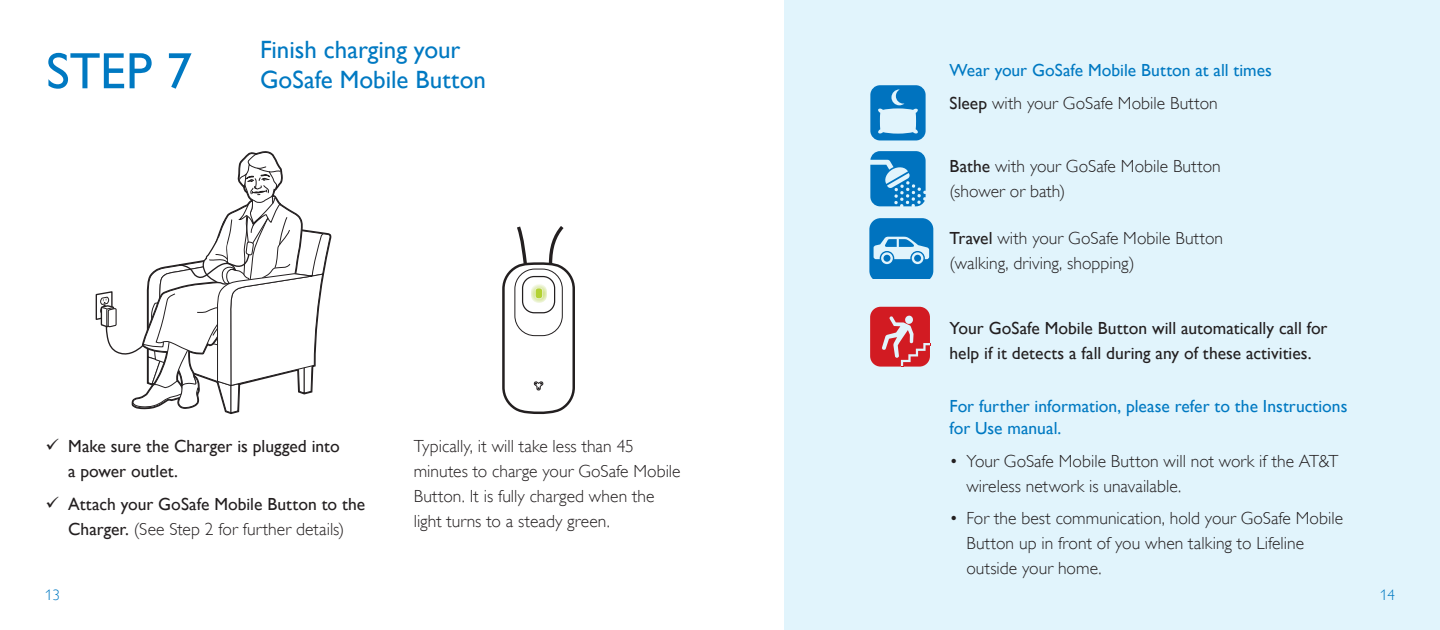
<style>
.page{position:relative;width:1440px;height:630px;background:#fff}
.page>*{position:absolute;margin:0;border:0;box-sizing:border-box;transform-origin:0 0}
.Head_1{font:51.25px "Gill Sans Alt One WGL";color:#0079c2}
.Head_1-2{font:25px/30px "Gill Sans Alt One WGL";color:#0079c2}
.Body_Text{font:17.5px/25px "Gill Sans Alt One WGL Light";letter-spacing:.005em;color:#231f20}
.Body_Text-2{font:17.5px/25px "Gill Sans Alt One WGL";color:#231f20}
.Body_Head{font:17.5px/22.5px "Gill Sans Alt One WGL";color:#0079c2}
.t1{font:15px "Gill Sans Alt One WGL Light";color:#0079c2}
.s1{font-family:"Gill Sans Alt One WGL Light"}
.s2{font-family:"Gill Sans Alt One WGL"}
</style>
<div class="page">
<div style="left:784px;top:0;width:656px;height:630px;background:#e1f4fc"></div>
<svg style="left:96px;top:151px;width:235px;height:263px"></svg>
<svg style="left:502px;top:226px;width:73px;height:188px"></svg>
<svg style="left:870px;top:85px;width:56px;height:55px"></svg>
<svg style="left:870px;top:151px;width:56px;height:55px"></svg>
<svg style="left:870px;top:307px;width:61px;height:60px"></svg>
<svg style="left:869px;top:218px;width:64px;height:61px"></svg>
<svg style="left:881px;top:252px;width:12px;height:12px"></svg>
<svg style="left:912px;top:252px;width:11px;height:12px"></svg>
<div style="left:884px;top:255px;width:6px;height:7px;background:#0079c2;border-radius:50%"></div>
<div style="left:914px;top:255px;width:7px;height:7px;background:#0079c2;border-radius:50%"></div>
<p class="Head_1" style="left:46px;top:36px;width:147px">STEP 7</p>
<p class="Head_1-2" style="left:260px;top:35px;width:227px">Finish charging your<br>GoSafe Mobile Button</p>
<p class="Body_Text-2" style="left:68px;top:434px;width:273px">Make sure the Charger is plugged into a power outlet.</p>
<p class="Body_Text-2" style="left:68px;top:491px;width:299px">Attach your GoSafe Mobile Button to the<br>Charger. <span class="s1">(See Step 2 for further details)</span></p>
<p class="Body_Text" style="left:414px;top:434px;width:268px">Typically, it will take less than 45 minutes to charge your GoSafe Mobile Button. It is fully charged when the light turns to a steady green.</p>
<p class="Body_Head" style="left:949px;top:59px;width:324px">Wear your GoSafe Mobile Button at all times</p>
<p class="Body_Text" style="left:949px;top:90px;width:270px"><span class="s2">Sleep</span> with your GoSafe Mobile Button</p>
<p class="Body_Text" style="left:949px;top:154px;width:273px"><span class="s2">Bathe</span> with your GoSafe Mobile Button (shower or bath)</p>
<p class="Body_Text" style="left:949px;top:226px;width:275px"><span class="s2">Travel</span> with your GoSafe Mobile Button (walking, driving, shopping)</p>
<p class="Body_Text-2" style="left:949px;top:316px;width:380px">Your GoSafe Mobile Button will automatically call for help if it detects a fall during any of these activities.</p>
<p class="Body_Head" style="left:949px;top:395px;width:399px">For further information, please refer to the Instructions for Use manual.</p>
<p class="Body_Text" style="left:966px;top:449px;width:374px;text-indent:-17px">• Your GoSafe Mobile Button will not work if the AT&amp;T wireless network is unavailable.</p>
<p class="Body_Text" style="left:966px;top:506px;width:378px;text-indent:-17px">• For the best communication, hold your GoSafe Mobile<br>Button up in front of you when talking to Lifeline outside your home.</p>
<p class="t1" style="left:45px;top:585px;width:16px">13</p>
<p class="t1" style="left:1380px;top:585px;width:16px">14</p>
</div>
